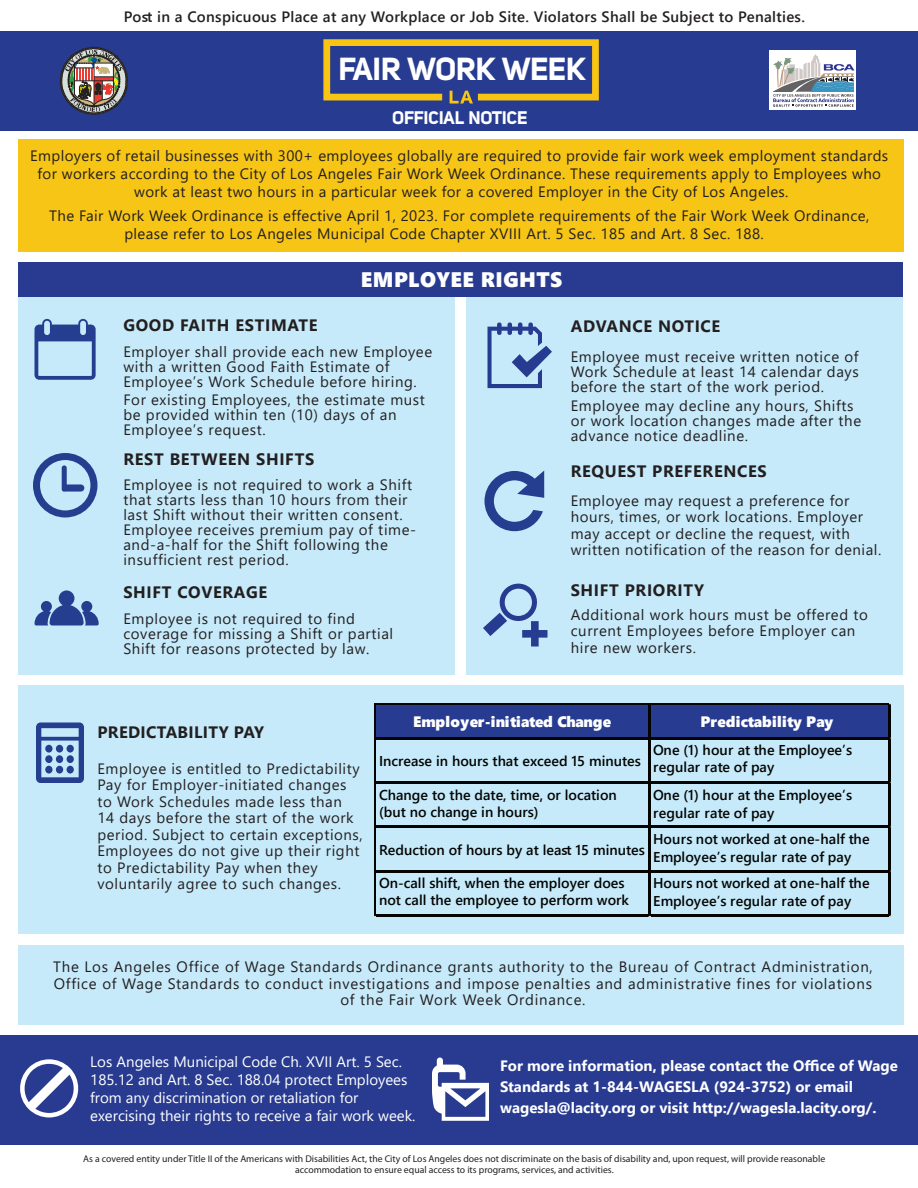
<style>
.page{position:relative;width:918px;height:1188px;background:#fff}
.page>*{position:absolute;margin:0;border:0;box-sizing:border-box;transform-origin:0 0}
.t1{font:31.5px "Uni Sans Bold";letter-spacing:-.005em;color:#fff}
.t2{font:21px "Segoe UI Black";letter-spacing:.02em;color:#fff}
.t3{font:18px "Uni Sans Bold";color:#fff}
.t4{font:700 16.5px "Segoe UI";letter-spacing:.04em;color:#231f20}
.t5{font:700 16.5px "Segoe UI";letter-spacing:.02em;color:#231f20}
.t6{font:15.15px "Segoe UI Black";letter-spacing:-.015em;color:#fff}
.t7{font:15.15px "Segoe UI Black";letter-spacing:.01em;color:#fff}
.t8{font:15px/15px "Segoe UI";letter-spacing:.04em;color:#231f20}
.t9{font:15px/18px "Segoe UI";color:#fff}
.t10{font:700 15px/21px "Segoe UI";color:#fff}
.t11{font:600 15px "Segoe UI";letter-spacing:.02em;color:#231f20}
.t12{font:600 14.25px/17.1px "Segoe UI";color:#040503}
.t13{font:9.75px/11.7px "Myriad Pro";color:#231f20;text-align:center}
</style>
<div class="page">
<div style="left:466px;top:262px;width:437px;height:413px;background:#c6eafa"></div>
<div style="left:18px;top:140px;width:885px;height:112px;background:#f7c515"></div>
<div style="left:18px;top:686px;width:886px;height:248px;background:#c6eafa"></div>
<div style="left:0;top:1035px;width:918px;height:109px;background:#283b90"></div>
<div style="left:18px;top:262px;width:436px;height:413px;background:#c6eafa"></div>
<div style="left:18px;top:262px;width:885px;height:35px;background:#283b90"></div>
<svg style="left:35px;top:590px;width:64px;height:36px"></svg>
<div style="left:376px;top:705px;width:515px;height:34px;background:#273c90"></div>
<hr style="left:376px;top:704px;width:515px;height:1px;background:#040503">
<hr style="left:376px;top:737px;width:515px;height:2px;background:#040503">
<hr style="left:376px;top:781px;width:515px;height:2px;background:#040503">
<hr style="left:376px;top:826px;width:515px;height:2px;background:#040503">
<hr style="left:376px;top:870px;width:515px;height:2px;background:#040503">
<hr style="left:375px;top:704px;width:1px;height:212px;background:#040503">
<hr style="left:648px;top:705px;width:2px;height:211px;background:#040503">
<hr style="left:376px;top:914px;width:515px;height:2px;background:#040503">
<hr style="left:889px;top:705px;width:2px;height:211px;background:#040503">
<div style="left:18px;top:945px;width:886px;height:79px;background:#c6eafa"></div>
<div style="left:0;top:31px;width:918px;height:99px;background:#273c90"></div>
<svg style="left:323px;top:39px;width:276px;height:65px"></svg>
<div style="left:770px;top:50px;width:86px;height:60px;background:#fff"></div>
<svg style="left:772px;top:54px;width:82px;height:53px"></svg>
<svg style="left:60px;top:47px;width:68px;height:68px"></svg>
<svg style="left:34px;top:319px;width:62px;height:61px"></svg>
<svg style="left:33px;top:453px;width:65px;height:65px"></svg>
<svg style="left:485px;top:471px;width:59px;height:60px"></svg>
<svg style="left:20px;top:1059px;width:58px;height:58px"></svg>
<svg style="left:36px;top:723px;width:48px;height:60px"></svg>
<div style="left:45px;top:745px;width:8px;height:8px;background:#263e90;border-radius:50%"></div>
<div style="left:56px;top:745px;width:7px;height:8px;background:#263e90;border-radius:50%"></div>
<div style="left:67px;top:745px;width:7px;height:8px;background:#263e90;border-radius:50%"></div>
<div style="left:45px;top:755px;width:8px;height:8px;background:#263e90;border-radius:50%"></div>
<div style="left:56px;top:755px;width:7px;height:8px;background:#263e90;border-radius:50%"></div>
<div style="left:67px;top:755px;width:7px;height:8px;background:#263e90;border-radius:50%"></div>
<div style="left:45px;top:766px;width:8px;height:8px;background:#263e90;border-radius:50%"></div>
<div style="left:56px;top:766px;width:7px;height:8px;background:#263e90;border-radius:50%"></div>
<div style="left:67px;top:766px;width:7px;height:8px;background:#263e90;border-radius:50%"></div>
<svg style="left:432px;top:1058px;width:57px;height:63px"></svg>
<svg style="left:487px;top:323px;width:65px;height:65px"></svg>
<svg style="left:483px;top:584px;width:65px;height:63px"></svg>
<p class="t11" style="left:124px;top:3px;width:683px">Post in a Conspicuous Place at any Workplace or Job Site. Violators Shall be Subject to Penalties.</p>
<h1 class="t1" style="left:339px;top:50px;width:248px">FAIR WORK WEEK</h1>
<p class="t3" style="left:393px;top:106px;width:137px">OFFICIAL NOTICE</p>
<p class="t8" style="left:30px;top:146px;width:859px;line-height:18px;text-align:center">Employers of retail businesses with 300+ employees globally are required to provide fair work week employment standards for workers according to the City of Los Angeles Fair Work Week Ordinance. These requirements apply to Employees who work at least two hours in a particular week for a covered Employer in the City of Los Angeles.</p>
<p class="t8" style="left:124px;top:206px;width:746px;line-height:18px;text-indent:-75px">The Fair Work Week Ordinance is effective April 1, 2023. For complete requirements of the Fair Work Week Ordinance, please refer to Los Angeles Municipal Code Chapter XVIII Art. 5 Sec. 185 and Art. 8 Sec. 188.</p>
<h2 class="t2" style="left:361px;top:264px;width:203px">EMPLOYEE RIGHTS</h2>
<p class="t4" style="left:123px;top:310px;width:196px">GOOD FAITH ESTIMATE</p>
<p class="t8" style="left:123px;top:342px;width:310px">Employer shall provide each new Employee with a written Good Faith Estimate of<br>Employee’s Work Schedule before hiring.</p>
<p class="t8" style="left:123px;top:390px;width:303px">For existing Employees, the estimate must be provided within ten (10) days of an<br>Employee’s request.</p>
<p class="t4" style="left:123px;top:443px;width:192px">REST BETWEEN SHIFTS</p>
<p class="t8" style="left:123px;top:476px;width:294px">Employee is not required to work a Shift that starts less than 10 hours from their last Shift without their written consent.<br>Employee receives premium pay of time&shy;and-a-half for the Shift following the insufficient rest period.</p>
<p class="t4" style="left:123px;top:577px;width:145px">SHIFT COVERAGE</p>
<p class="t8" style="left:123px;top:609px;width:271px">Employee is not required to find coverage for missing a Shift or partial<br>Shift for reasons protected by law.</p>
<p class="t4" style="left:571px;top:310px;width:151px">ADVANCE NOTICE</p>
<p class="t8" style="left:571px;top:348px;width:290px;text-align:justify">Employee must receive written notice of Work Schedule at least 14 calendar days before the start of the work period.</p>
<p class="t8" style="left:571px;top:397px;width:292px">Employee may decline any hours, Shifts or work location changes made after the advance notice deadline.</p>
<p class="t4" style="left:571px;top:456px;width:198px">REQUEST PREFERENCES</p>
<p class="t8" style="left:571px;top:491px;width:312px;line-height:16.5px">Employee may request a preference for hours, times, or work locations. Employer may accept or decline the request, with written notification of the reason for denial.</p>
<p class="t4" style="left:571px;top:574px;width:135px">SHIFT PRIORITY</p>
<p class="t8" style="left:571px;top:605px;width:299px;line-height:16.5px">Additional work hours must be offered to current Employees before Employer can hire new workers.</p>
<p class="t5" style="left:98px;top:716px;width:168px">PREDICTABILITY PAY</p>
<p class="t8" style="left:98px;top:759px;width:267px;line-height:16.5px">Employee is entitled to Predictability Pay for Employer-initiated changes to Work Schedules made less than<br>14 days before the start of the work period. Subject to certain exceptions, Employees do not give up their right to Predictability Pay when they voluntarily agree to such changes.</p>
<p class="t6" style="left:413px;top:711px;width:200px">Employer-initiated Change</p>
<p class="t7" style="left:701px;top:711px;width:134px">Predictability Pay</p>
<p class="t12" style="left:379px;top:752px;width:263px">Increase in hours that exceed 15 minutes</p>
<p class="t12" style="left:653px;top:740px;width:201px">One (1) hour at the Employee’s regular rate of pay</p>
<p class="t12" style="left:379px;top:785px;width:239px">Change to the date, time, or location (but no change in hours)</p>
<p class="t12" style="left:653px;top:784px;width:201px;line-height:18.1px">One (1) hour at the Employee’s regular rate of pay</p>
<p class="t12" style="left:379px;top:840px;width:267px">Reduction of hours by at least 15 minutes</p>
<p class="t12" style="left:653px;top:829px;width:218px;line-height:18.1px">Hours not worked at one-half the<br>Employee’s regular rate of pay</p>
<p class="t12" style="left:379px;top:873px;width:251px">On-call shift, when the employer does not call the employee to perform work</p>
<p class="t12" style="left:653px;top:873px;width:218px;line-height:18.1px">Hours not worked at one-half the<br>Employee’s regular rate of pay</p>
<p class="t8" style="left:53px;top:957px;width:821px;line-height:16.5px;text-align:center">The Los Angeles Office of Wage Standards Ordinance grants authority to the Bureau of Contract Administration,<br>Office of Wage Standards to conduct investigations and impose penalties and administrative fines for violations of the Fair Work Week Ordinance.</p>
<p class="t9" style="left:90px;top:1051px;width:327px">Los Angeles Municipal Code Ch. XVII Art. 5 Sec.<br>185.12 and Art. 8 Sec. 188.04 protect Employees from any discrimination or retaliation for exercising their rights to receive a fair work week.</p>
<p class="t10" style="left:500px;top:1054px;width:399px">For more information, please contact the Office of Wage<br>Standards at 1-844-WAGESLA (924-3752) or email wagesla@lacity.org or visit http://wagesla.lacity.org/.</p>
<p class="t13" style="left:83px;top:1152px;width:744px">As a covered entity under Title II of the Americans with Disabilities Act, the City of Los Angeles does not discriminate on the basis of disability and, upon request, will provide reasonable accommodation to ensure equal access to its programs, services, and activities.</p>
</div>
